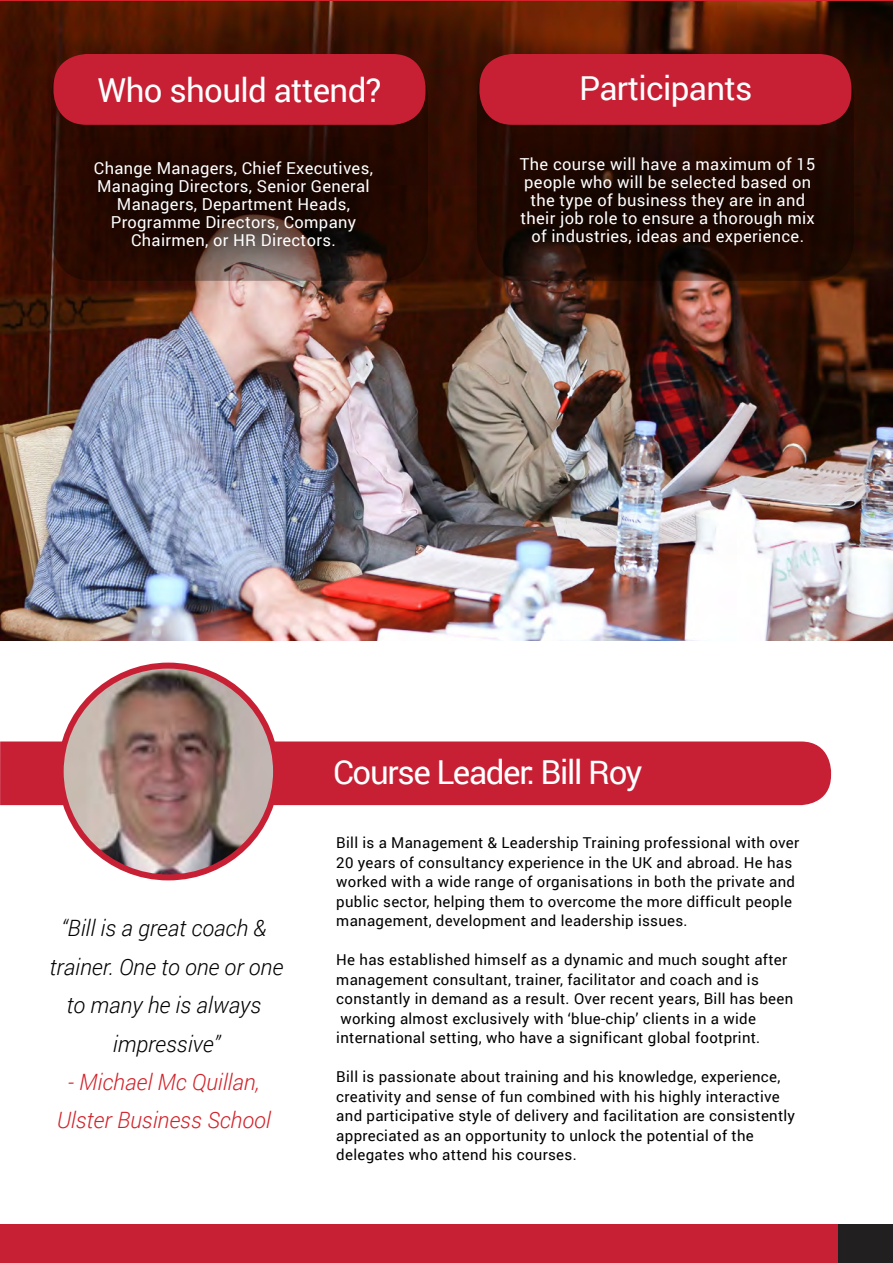
<style>
.page{position:relative;width:893px;height:1263px;background:#fff}
.page>*{position:absolute;margin:0;border:0;box-sizing:border-box;transform-origin:0 0}
.t1{font:33px "Roboto";letter-spacing:-.02em;color:#fff}
.t2{font:33px "Roboto";letter-spacing:-.04em;color:#fff}
.t3{font:italic 300 22.5px/38.4px "Roboto";color:#000;text-align:center}
.t4{font:italic 300 22.5px/38.4px "Roboto";color:#d2232a;text-align:center}
.t5{font:16.5px/18px "Roboto";letter-spacing:.02em;color:#fff;text-align:center}
.t6{font:15px/19.5px "Roboto";letter-spacing:.02em;color:#000}
</style>
<div class="page">
<div style="left:0;top:1224px;width:893px;height:39px;background:#c72035"></div>
<div style="left:839px;top:1224px;width:54px;height:39px;background:#211f20"></div>
<img style="left:0;top:1px;width:893px;height:640px">
<div style="left:477px;top:55px;width:377px;height:226px;background:#250901;border-radius:42px"></div>
<svg style="left:51px;top:54px;width:377px;height:227px;background:#2a0b03"></svg>
<div style="left:479px;top:54px;width:372px;height:71px;background:#c72035;border-radius:33px"></div>
<div style="left:54px;top:54px;width:371px;height:71px;background:#c72035;border-radius:33px"></div>
<div style="left:0;top:741px;width:831px;height:64px;background:#c72035"></div>
<div style="left:490px;top:128px;width:363px;height:158px;background:#000;opacity:.39"></div>
<div style="left:64px;top:132px;width:346px;height:157px;background:#000;opacity:.47"></div>
<img style="left:61px;top:666px;width:215px;height:210px">
<div style="left:58px;top:663px;width:221px;height:217px;border:6px solid #c72035;border-radius:50%"></div>
<h1 class="t1" style="left:97px;top:67px;width:286px">Who should attend?</h1>
<h1 class="t1" style="left:579px;top:65px;width:175px">Participants</h1>
<p class="t5" style="left:94px;top:158px;width:280px">Change Managers, Chief Executives,<br>Managing Directors, Senior General<br>Managers, Department Heads,<br>Programme Directors, Company<br>Chairmen, or HR Directors.</p>
<p class="t5" style="left:520px;top:155px;width:297px">The course will have a maximum of 15 people who will be selected based on the type of business they are in and their job role to ensure a thorough mix of industries, ideas and experience.</p>
<h2 class="t3" style="left:50px;top:908px;width:235px">“Bill is a great coach &amp; trainer. One to one or one to many he is always impressive”</h2>
<h2 class="t4" style="left:57px;top:1062px;width:216px">- Michael Mc Quillan,<br>Ulster Business School</h2>
<h1 class="t2" style="left:333px;top:749px;width:311px">Course Leader: Bill Roy</h1>
<p class="t6" style="left:336px;top:832px;width:464px">Bill is a Management &amp; Leadership Training professional with over 20 years of consultancy experience in the UK and abroad. He has worked with a wide range of organisations in both the private and public sector, helping them to overcome the more difficult people management, development and leadership issues.</p>
<p class="t6" style="left:336px;top:949px;width:458px">He has established himself as a dynamic and much sought after management consultant, trainer, facilitator and coach and is constantly in demand as a result. Over recent years, Bill has been working almost exclusively with ‘blue-chip’ clients in a wide international setting, who have a significant global footprint.</p>
<p class="t6" style="left:336px;top:1066px;width:460px">Bill is passionate about training and his knowledge, experience, creativity and sense of fun combined with his highly interactive and participative style of delivery and facilitation are consistently appreciated as an opportunity to unlock the potential of the delegates who attend his courses.</p>
</div>
